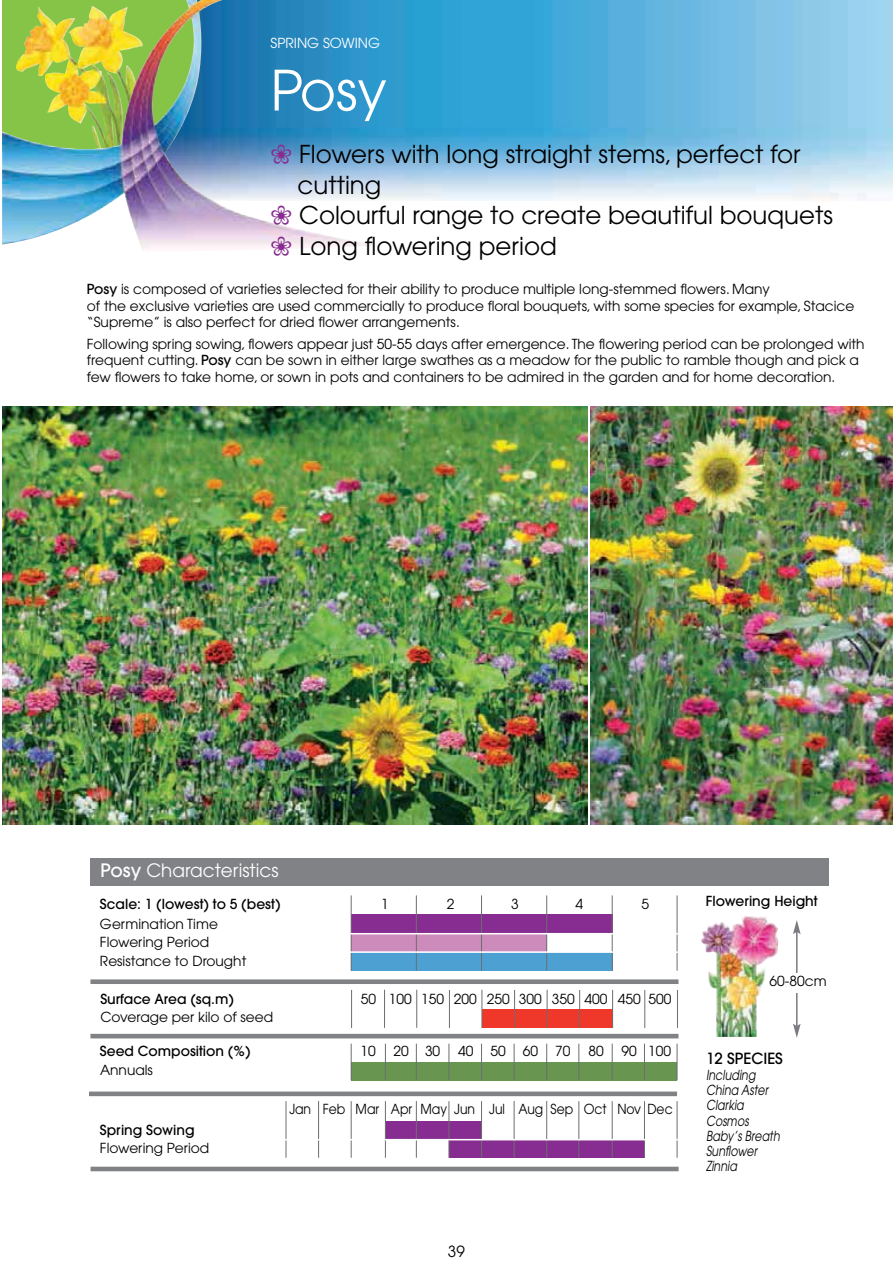
<style>
.page{position:relative;width:893px;height:1263px;background:#fff}
.page>*{position:absolute;margin:0;border:0;box-sizing:border-box;transform-origin:0 0}
.t1{font:55.2px "Avant Garde";color:#fff}
.t2{font:24.45px "Avant Garde";color:#000}
.t3{font:18.45px "Avant Garde";color:#fff}
.t4{font:500 15.3px "Avant Garde";color:#000}
.t5{font:15.3px "Avant Garde";color:#000}
.t6{font:13.8px/16.8px "Avant Garde";color:#000}
.t7{font:500 13.8px "Avant Garde";color:#000}
.t8{font:italic 13.8px/15.3px "Avant Garde";letter-spacing:.005em;color:#000;scale:.8 1}
.t9{font:13.8px "Avant Garde";color:#000;scale:.9 1}
.t10{font:13.8px "Avant Garde";color:#fff}
.s1{color:#872d91}
.s2{font-weight:500}
</style>
<div class="page">
<div style="left:449px;top:1140px;width:195px;height:18px;background:#872d91"></div>
<div style="left:385px;top:1121px;width:96px;height:19px;background:#872d91"></div>
<img style="left:382px;top:0;width:511px;height:201px">
<img style="left:2px;top:0;width:380px;height:251px">
<hr style="left:286px;top:1101px;width:1px;height:57px;background:#6d6e71">
<hr style="left:318px;top:1101px;width:1px;height:57px;background:#6d6e71">
<hr style="left:351px;top:1101px;width:1px;height:57px;background:#6d6e71">
<hr style="left:385px;top:1101px;width:1px;height:57px;background:#6d6e71">
<hr style="left:416px;top:1101px;width:1px;height:57px;background:#6d6e71">
<hr style="left:449px;top:1101px;width:1px;height:57px;background:#6d6e71">
<hr style="left:481px;top:1101px;width:1px;height:57px;background:#6d6e71">
<hr style="left:514px;top:1101px;width:1px;height:57px;background:#6d6e71">
<hr style="left:546px;top:1101px;width:1px;height:57px;background:#6d6e71">
<hr style="left:579px;top:1101px;width:1px;height:57px;background:#6d6e71">
<hr style="left:612px;top:1101px;width:1px;height:57px;background:#6d6e71">
<hr style="left:644px;top:1101px;width:1px;height:57px;background:#6d6e71">
<hr style="left:677px;top:1101px;width:1px;height:57px;background:#6d6e71">
<hr style="left:282px;top:1139px;width:399px;height:1px;background:#fff">
<div style="left:89px;top:1091px;width:588px;height:5px;background:#808285"></div>
<hr style="left:91px;top:1167px;width:588px;height:4px;background:#808285">
<img style="left:701px;top:916px;width:77px;height:121px">
<div style="left:90px;top:858px;width:739px;height:28px;background:#808285"></div>
<div style="left:351px;top:914px;width:262px;height:20px;background:#872d91"></div>
<div style="left:351px;top:934px;width:195px;height:18px;background:#cd8bbc"></div>
<div style="left:351px;top:952px;width:261px;height:19px;background:#4ca1d2"></div>
<div style="left:351px;top:1062px;width:326px;height:18px;background:#689550"></div>
<hr style="left:351px;top:895px;width:1px;height:76px;background:#6d6e71">
<hr style="left:416px;top:895px;width:1px;height:76px;background:#6d6e71">
<hr style="left:481px;top:895px;width:1px;height:76px;background:#6d6e71">
<hr style="left:546px;top:895px;width:1px;height:76px;background:#6d6e71">
<hr style="left:612px;top:895px;width:1px;height:76px;background:#6d6e71">
<hr style="left:677px;top:895px;width:1px;height:76px;background:#6d6e71">
<hr style="left:346px;top:933px;width:334px;height:1px;background:#fff">
<hr style="left:347px;top:951px;width:333px;height:2px;background:#fff">
<hr style="left:351px;top:1044px;width:1px;height:36px;background:#6d6e71">
<hr style="left:385px;top:1044px;width:1px;height:36px;background:#6d6e71">
<hr style="left:416px;top:1044px;width:1px;height:36px;background:#6d6e71">
<hr style="left:449px;top:1044px;width:1px;height:36px;background:#6d6e71">
<hr style="left:481px;top:1044px;width:1px;height:36px;background:#6d6e71">
<hr style="left:514px;top:1044px;width:1px;height:36px;background:#6d6e71">
<hr style="left:546px;top:1044px;width:1px;height:36px;background:#6d6e71">
<hr style="left:579px;top:1044px;width:1px;height:36px;background:#6d6e71">
<hr style="left:612px;top:1044px;width:1px;height:36px;background:#6d6e71">
<hr style="left:644px;top:1044px;width:1px;height:36px;background:#6d6e71">
<hr style="left:677px;top:1044px;width:1px;height:36px;background:#6d6e71">
<hr style="left:796px;top:931px;width:2px;height:95px;background:#7b7c7f">
<svg style="left:793px;top:920px;width:8px;height:14px"></svg>
<svg style="left:793px;top:1024px;width:8px;height:14px"></svg>
<div style="left:90px;top:979px;width:588px;height:5px;background:#808285"></div>
<hr style="left:90px;top:1034px;width:588px;height:4px;background:#808285">
<div style="left:770px;top:973px;width:58px;height:19px;background:#fff"></div>
<div style="left:482px;top:1009px;width:131px;height:19px;background:#ef3829"></div>
<hr style="left:351px;top:990px;width:1px;height:38px;background:#6d6e71">
<hr style="left:384px;top:990px;width:1px;height:38px;background:#6d6e71">
<hr style="left:449px;top:990px;width:1px;height:38px;background:#6d6e71">
<hr style="left:514px;top:990px;width:1px;height:38px;background:#6d6e71">
<hr style="left:579px;top:990px;width:1px;height:38px;background:#6d6e71">
<hr style="left:644px;top:990px;width:1px;height:38px;background:#6d6e71">
<hr style="left:416px;top:990px;width:1px;height:38px;background:#6d6e71">
<hr style="left:482px;top:990px;width:1px;height:38px;background:#6d6e71">
<hr style="left:547px;top:990px;width:1px;height:38px;background:#6d6e71">
<hr style="left:612px;top:990px;width:1px;height:38px;background:#6d6e71">
<hr style="left:677px;top:990px;width:1px;height:38px;background:#6d6e71">
<img style="left:2px;top:406px;width:585px;height:418px">
<img style="left:591px;top:406px;width:302px;height:418px">
<p class="t10" style="left:270px;top:35px;width:111px">SPRING SOWING</p>
<h1 class="t1" style="left:270px;top:58px;width:118px">Posy</h1>
<h2 class="t2" style="left:270px;top:140px;width:531px"><span class="s1">❀</span> Flowers with long straight stems, perfect for</h2>
<h2 class="t2" style="left:298px;top:170px;width:85px">cutting</h2>
<h2 class="t2" style="left:270px;top:201px;width:564px"><span class="s1">❀</span> Colourful range to create beautiful bouquets</h2>
<h2 class="t2" style="left:270px;top:232px;width:288px"><span class="s1">❀</span> Long flowering period</h2>
<p class="t6" style="left:87px;top:280px;width:769px"><span class="s2">Posy</span> is composed of varieties selected for their ability to produce multiple long-stemmed flowers. Many<br>of the exclusive varieties are used commercially to produce floral bouquets, with some species for example, Stacice “Supreme” is also perfect for dried flower arrangements.</p>
<p class="t6" style="left:87px;top:335px;width:779px">Following spring sowing, flowers appear just 50-55 days after emergence. The flowering period can be prolonged with frequent cutting. <span class="s2">Posy</span> can be sown in either large swathes as a meadow for the public to ramble though and pick a few flowers to take home, or sown in pots and containers to be admired in the garden and for home decoration.</p>
<h3 class="t3" style="left:101px;top:859px;width:179px"><span class="s2">Posy</span> Characteristics</h3>
<p class="t7" style="left:100px;top:895px;width:182px">Scale: 1 (lowest) to 5 (best)</p>
<p class="t6" style="left:381px;top:895px;width:9px">1</p>
<p class="t6" style="left:447px;top:895px;width:9px">2</p>
<p class="t6" style="left:511px;top:895px;width:9px">3</p>
<p class="t6" style="left:575px;top:895px;width:9px">4</p>
<p class="t6" style="left:642px;top:895px;width:9px">5</p>
<p class="t6" style="left:100px;top:914px;width:148px;line-height:18.5px">Germination Time<br>Flowering Period<br>Resistance to Drought</p>
<p class="t7" style="left:100px;top:990px;width:135px">Surface Area (sq.m)</p>
<p class="t6" style="left:361px;top:990px;width:312px">50 100 150 200 250 300 350 400 450 500</p>
<p class="t6" style="left:100px;top:1009px;width:174px">Coverage per kilo of seed</p>
<p class="t7" style="left:100px;top:1043px;width:152px">Seed Composition (%)</p>
<p class="t6" style="left:360px;top:1043px;width:17px">10</p>
<p class="t6" style="left:393px;top:1043px;width:48px">20 30</p>
<p class="t6" style="left:458px;top:1043px;width:114px">40 50 60 70</p>
<p class="t6" style="left:588px;top:1043px;width:17px">80</p>
<p class="t6" style="left:622px;top:1043px;width:51px">90 100</p>
<p class="t6" style="left:100px;top:1061px;width:54px">Annuals</p>
<p class="t7" style="left:100px;top:1121px;width:96px">Spring Sowing</p>
<p class="t6" style="left:100px;top:1140px;width:111px">Flowering Period</p>
<p class="t9" style="left:289px;top:1101px;width:427px">Jan Feb Mar Apr May Jun Jul Aug Sep Oct Nov Dec</p>
<p class="t5" style="left:448px;top:1242px;width:18px">39</p>
<p class="t7" style="left:706px;top:893px;width:113px">Flowering Height</p>
<p class="t6" style="left:770px;top:973px;width:59px">60-80cm</p>
<p class="t4" style="left:706px;top:1049px;width:78px">12 SPECIES</p>
<p class="t8" style="left:706px;top:1067px;width:94px">Including<br>China Aster<br>Clarkia<br>Cosmos<br>Baby’s Breath<br>Sunflower<br>Zinnia</p>
</div>
